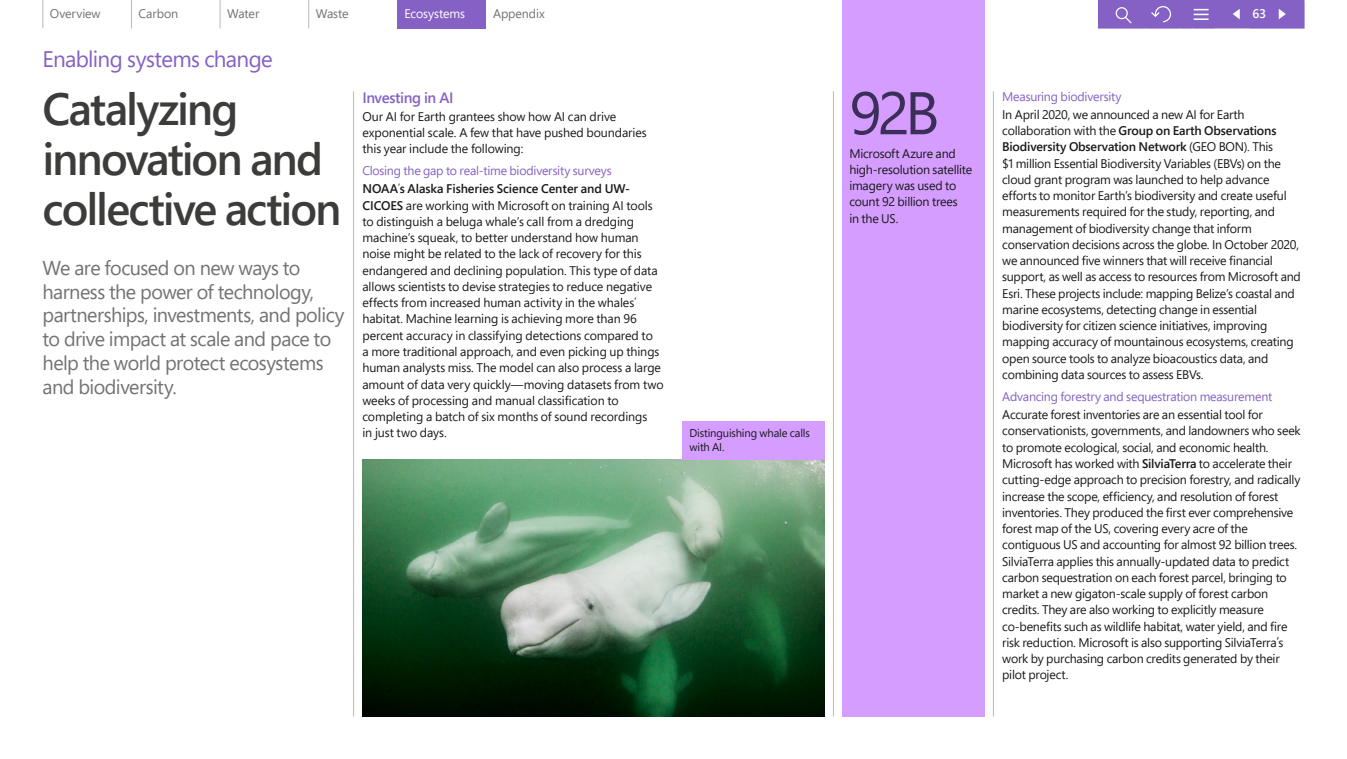
<style>
.page{position:relative;width:1347px;height:759px;background:#fff}
.page>*{position:absolute;margin:0;border:0;box-sizing:border-box;transform-origin:0 0}
.t1{font:60px "Segoe Pro";color:#3b2e58}
.t2{font:600 45px/50px "Segoe Pro";letter-spacing:-.04em;color:#3c3c3b}
.t3{font:22.5px "Segoe Pro";letter-spacing:-.03em;color:#8661c5}
.t4{font:20px/23.8px "Segoe Pro";letter-spacing:-.025em;color:#737373}
.t5{font:600 15px "Segoe Pro";letter-spacing:-.03em;color:#8661c5}
.t6{font:12.5px/16.2px "Segoe Pro";letter-spacing:-.015em;color:#1a1a1a}
.t7{font:12.5px "Segoe Pro";letter-spacing:-.02em;color:#8661c5}
.t8{font:12.5px "Segoe Pro";letter-spacing:-.005em;color:#737373}
.t9{font:12.5px "Segoe Pro";letter-spacing:-.005em;color:#fff}
.t10{font:600 12.5px "Segoe Pro";color:#fff}
.t11{font:11.25px/13.8px "Segoe Pro";letter-spacing:-.015em;color:#1a1a1a}
.s1{font-weight:600}
</style>
<div class="page">
<div style="left:397px;top:0;width:89px;height:28px;background:#8661c5"></div>
<svg style="left:43px;top:0;width:1px;height:28px"></svg>
<svg style="left:131px;top:0;width:1px;height:28px"></svg>
<svg style="left:220px;top:0;width:1px;height:28px"></svg>
<svg style="left:308px;top:0;width:1px;height:28px"></svg>
<div style="left:1145px;top:4px;width:35px;height:26px;border:1px solid #fff"></div>
<div style="left:1192px;top:4px;width:34px;height:26px;border:1px solid #fff"></div>
<div style="left:842px;top:0;width:142px;height:716px;background:#d59dff"></div>
<img style="left:362px;top:459px;width:462px;height:257px">
<div style="left:682px;top:421px;width:142px;height:38px;background:#d59dff"></div>
<hr style="left:833px;top:91px;width:1px;height:625px;background:#b9b9b9">
<hr style="left:993px;top:91px;width:1px;height:625px;background:#b9b9b9">
<hr style="left:353px;top:91px;width:1px;height:625px;background:#b9b9b9">
<svg style="left:1098px;top:0;width:206px;height:28px"></svg>
<p class="t8" style="left:50px;top:5px;width:52px">Overview</p>
<p class="t8" style="left:139px;top:5px;width:41px">Carbon</p>
<p class="t8" style="left:227px;top:5px;width:34px">Water</p>
<p class="t8" style="left:316px;top:5px;width:34px">Waste</p>
<p class="t9" style="left:404px;top:5px;width:62px">Ecosystems</p>
<p class="t8" style="left:493px;top:5px;width:53px">Appendix</p>
<h3 class="t3" style="left:43px;top:43px;width:232px">Enabling systems change</h3>
<h4 class="t2" style="left:43px;top:83px;width:300px">Catalyzing innovation and collective action</h4>
<p class="t4" style="left:43px;top:255px;width:303px">We are focused on new ways to harness the power of technology, partnerships, investments, and policy to drive impact at scale and pace to help the world protect ecosystems and biodiversity.</p>
<h4 class="t5" style="left:362px;top:87px;width:92px">Investing in AI</h4>
<p class="t6" style="left:362px;top:108px;width:286px">Our AI for Earth grantees show how AI can drive exponential scale. A few that have pushed boundaries this year include the following:</p>
<h4 class="t7" style="left:362px;top:162px;width:251px">Closing the gap to real-time biodiversity surveys</h4>
<p class="t6" style="left:362px;top:180px;width:303px"><span class="s1">NOAA</span>΄<span class="s1">s Alaska Fisheries Science Center and UW-CICOES</span> are working with Microsoft on training AI tools to distinguish a beluga whale’s call from a dredging machine’s squeak, to better understand how human noise might be related to the lack of recovery for this endangered and declining population. This type of data allows scientists to devise strategies to reduce negative effects from increased human activity in the whales΄ habitat. Machine learning is achieving more than 96 percent accuracy in classifying detections compared to<br>a more traditional approach, and even picking up things human analysts miss. The model can also process a large amount of data very quickly—moving datasets from two weeks of processing and manual classification to completing a batch of six months of sound recordings<br>in just two days.</p>
<p class="t11" style="left:689px;top:426px;width:122px">Distinguishing whale calls with AI.</p>
<p class="t1" style="left:849px;top:72px;width:91px">92B</p>
<p class="t6" style="left:849px;top:145px;width:124px">Microsoft Azure and high-resolution satellite imagery was used to count 92 billion trees<br>in the US.</p>
<p class="t10" style="left:1252px;top:5px;width:15px">63</p>
<h4 class="t7" style="left:1002px;top:88px;width:121px">Measuring biodiversity</h4>
<p class="t6" style="left:1002px;top:106px;width:300px">In April 2020, we announced a new AI for Earth collaboration with the <span class="s1">Group on Earth Observations Biodiversity Observation Network</span> (GEO BON). This<br>$1 million Essential Biodiversity Variables (EBVs) on the cloud grant program was launched to help advance efforts to monitor Earth’s biodiversity and create useful measurements required for the study, reporting, and management of biodiversity change that inform conservation decisions across the globe. In October 2020, we announced five winners that will receive financial support, as well as access to resources from Microsoft and Esri. These projects include: mapping Belize’s coastal and marine ecosystems, detecting change in essential biodiversity for citizen science initiatives, improving mapping accuracy of mountainous ecosystems, creating open source tools to analyze bioacoustics data, and combining data sources to assess EBVs.</p>
<h4 class="t7" style="left:1002px;top:388px;width:271px">Advancing forestry and sequestration measurement</h4>
<p class="t6" style="left:1002px;top:406px;width:300px">Accurate forest inventories are an essential tool for conservationists, governments, and landowners who seek to promote ecological, social, and economic health.<br>Microsoft has worked with <span class="s1">SilviaTerra</span> to accelerate their cutting-edge approach to precision forestry, and radically increase the scope, efficiency, and resolution of forest inventories. They produced the first ever comprehensive forest map of the US, covering every acre of the contiguous US and accounting for almost 92 billion trees.<br>SilviaTerra applies this annually-updated data to predict carbon sequestration on each forest parcel, bringing to market a new gigaton-scale supply of forest carbon credits. They are also working to explicitly measure co-benefits such as wildlife habitat, water yield, and fire risk reduction. Microsoft is also supporting SilviaTerra’s work by purchasing carbon credits generated by their pilot project.</p>
</div>
